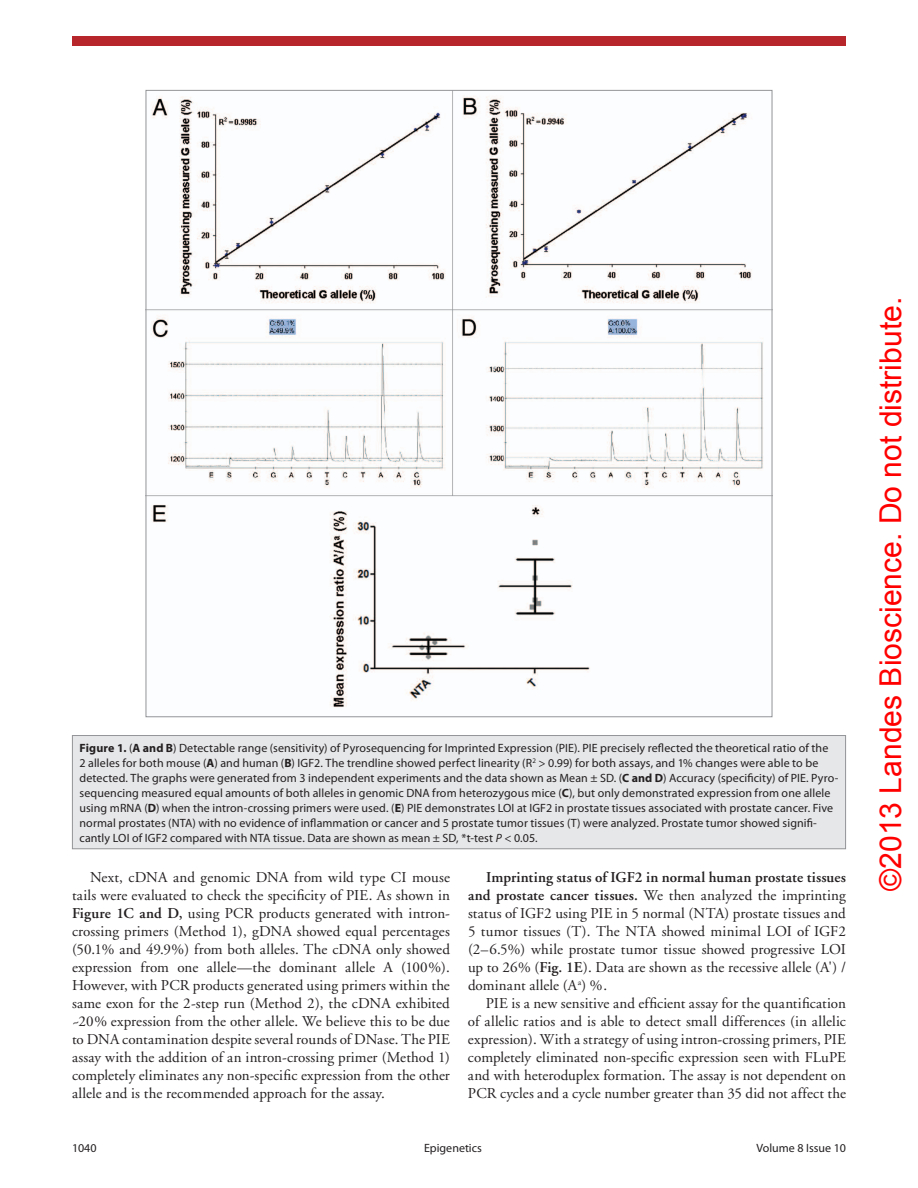
<style>
.page{position:relative;width:918px;height:1188px;background:#fff}
.page>*{position:absolute;margin:0;border:0;box-sizing:border-box;transform-origin:0 0}
.t1{font:30.15px "Arial";color:#f00}
.t2{font:15px/18px "Adobe Garamond";letter-spacing:.005em;color:#231f20;text-align:justify}
.t3{font:12px/15px "Myriad Pro";letter-spacing:.01em;color:#231f20}
.s1{font-weight:700}
.s2{font-style:italic}
.s3{font-weight:600}
</style>
<div class="page">
<div style="left:72px;top:36px;width:774px;height:10px;background:#b7262b"></div>
<img style="left:148px;top:92px;width:622px;height:615px">
<div style="left:72px;top:736px;width:774px;height:113px;background:#e6e7e9"></div>
<div style="left:72px;top:735px;width:774px;height:114px;border:1px solid #939598"></div>
<p class="t3" style="left:80px;top:740px;width:760px"><span class="s1">Figure 1.</span> (<span class="s1">A and B</span>) Detectable range (sensitivity) of Pyrosequencing for Imprinted Expression (PI E). PI E precisely reflected the theoretical ratio of the<br>2 alleles for both mouse (<span class="s1">A</span>) and human (<span class="s1">B</span>) IGF2. The trendline showed perfect linearity (R<sup>2</sup> &gt; 0.99) for both assays, and 1% changes were able to be detected. The graphs were generated from 3 independent experiments and the data shown as Mean ± SD. (<span class="s1">C and D</span>) Accuracy (specificity) of PI E. Pyro&shy;sequencing measured equal amounts of both alleles in genomic DNA from heterozygous mice (<span class="s1">C</span>), but only demonstrated expression from one allele using mRNA (<span class="s1">D</span>) when the intron-crossing primers were used. (<span class="s1">E</span>) PI E demonstrates LOI at IGF2 in prostate tissues associated with prostate cancer. Five normal prostates (NTA) with no evidence of inflammation or cancer and 5 prostate tumor tissues (T) were analyzed. Prostate tumor showed signifi&shy;cantly LOI of I GF2 compared with NTA tissue. Data are shown as mean ± SD, *t-test <span class="s2">P</span> &lt; 0.05.</p>
<p class="t2" style="left:72px;top:869px;width:379px;text-indent:18px">Next, cDNA and genomic DNA from wild type CI mouse tails were evaluated to check the specificity of PIE. As shown in <span class="s3">Figure 1C and D,</span> using PCR products generated with intron&shy;crossing primers (Method 1), gDNA showed equal percentages (50.1% and 49.9%) from both alleles. The cDNA only showed expression from one allele—the dominant allele A (100%).<br>However, with PCR products generated using primers within the same exon for the 2-step run (Method 2), the cDNA exhibited ~20% expression from the other allele. We believe this to be due to DNA contamination despite several rounds of DNase. The PIE assay with the addition of an intron-crossing primer (Method 1) completely eliminates any non-specific expression from the other allele and is the recommended approach for the assay.</p>
<p class="t2" style="left:468px;top:869px;width:379px;text-indent:18px"><span class="s3">Imprinting status of IGF2 in normal human prostate tissues and prostate cancer tissues.</span> We then analyzed the imprinting status of IGF2 using PIE in 5 normal (NTA) prostate tissues and 5 tumor tissues (T). The NTA showed minimal LOI of IGF2 (2–6.5%) while prostate tumor tissue showed progressive LOI up to 26% (<span class="s3">Fig. 1E</span>). Data are shown as the recessive allele (A') / dominant allele (A<sup>a</sup>) %.</p>
<p class="t2" style="left:468px;top:995px;width:379px;text-indent:18px">PIE is a new sensitive and efficient assay for the quantification of allelic ratios and is able to detect small differences (in allelic expression). With a strategy of using intron-crossing primers, PIE completely eliminated non-specific expression seen with FLuPE and with heteroduplex formation. The assay is not dependent on PCR cycles and a cycle number greater than 35 did not affect the</p>
<p class="t3" style="left:72px;top:1140px;width:26px">1040</p>
<p class="t3" style="left:424px;top:1140px;width:59px">Epigenetics</p>
<p class="t3" style="left:757px;top:1140px;width:91px">Volume 8 Issue 10</p>
<h1 class="t1" style="left:871px;top:891px;width:595px;rotate:-90deg">©2013 Landes Bioscience. Do not distribute.</h1>
</div>
